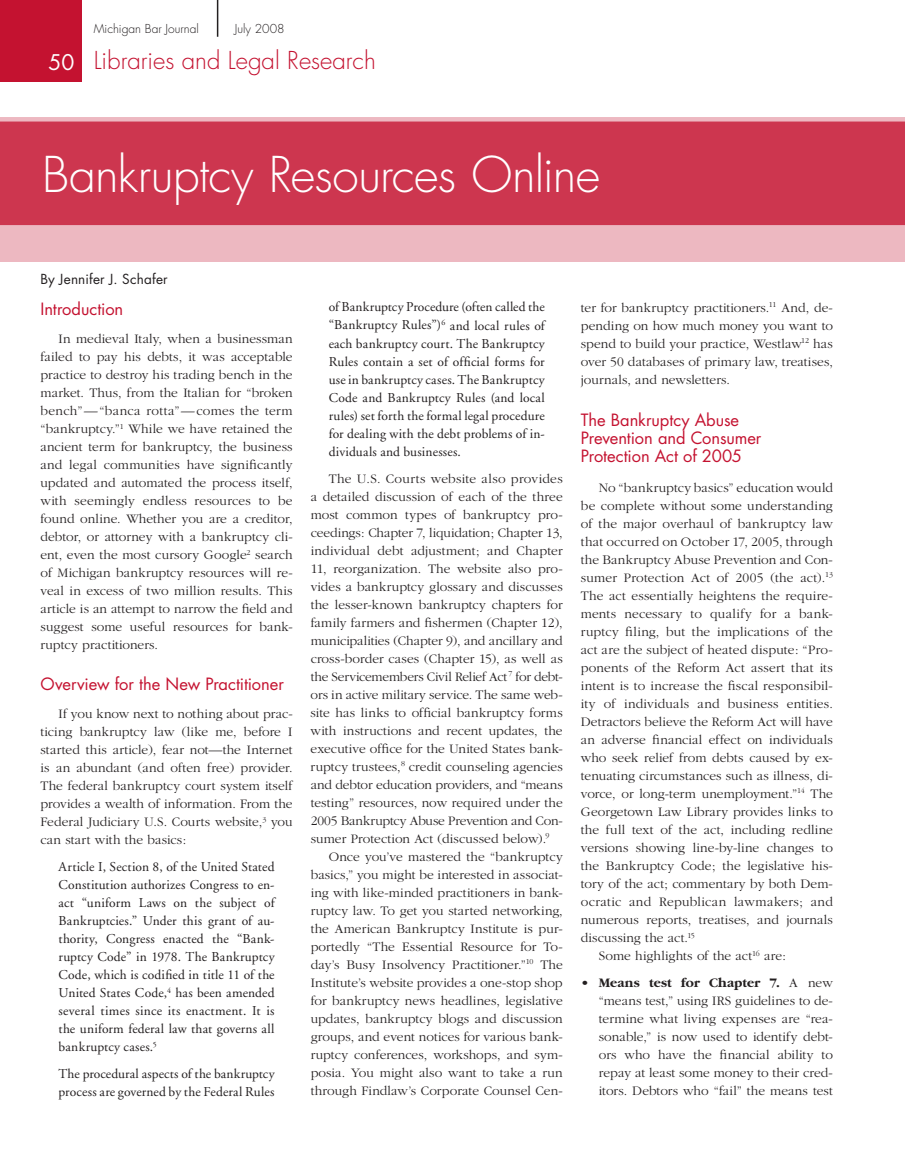
<style>
.page{position:relative;width:905px;height:1175px;background:#fff}
.page>*{position:absolute;margin:0;border:0;box-sizing:border-box;transform-origin:0 0}
.t1{font:300 48px "Futura";letter-spacing:-.015em;color:#fff}
.t2{font:300 24px "Futura";color:#c41230}
.t3{font:16.5px/18px "Futura";letter-spacing:-.005em;color:#c41230}
.t4{font:300 13.5px/18px "Garamond";letter-spacing:.005em;color:#231f20;text-align:justify}
.t5{font:13.5px/18px "Adobe Garamond";letter-spacing:.01em;color:#231f20;text-align:justify}
.t6{font:300 13.5px "Garamond";letter-spacing:-.015em;color:#231f20}
.t7{font:300 13.5px "Garamond";letter-spacing:.025em;color:#231f20}
.t8{font:13.5px "Futura";letter-spacing:.015em;color:#231f20}
.t9{font:300 12px "Futura";color:#231f20}
.s1{font-weight:400;font-size:21px;color:#fff}
.s2{font-weight:700}
</style>
<div class="page">
<div style="left:0;top:0;width:82px;height:82px;background:#c41230"></div>
<hr style="left:217px;top:0;width:1px;height:37px;background:#231f20">
<div style="left:0;top:225px;width:904px;height:36px;background:#edb8c1"></div>
<div style="left:0;top:117px;width:904px;height:109px;background:#cd364f"></div>
<p class="t9" style="left:94px;top:21px;width:106px">Michigan Bar Journal</p>
<p class="t9" style="left:235px;top:21px;width:51px">July 2008</p>
<h2 class="t2" style="left:49px;top:45px;width:329px"><span class="s1">50</span> Libraries and Legal Research</h2>
<h1 class="t1" style="left:42px;top:143px;width:559px">Bankruptcy Resources Online</h1>
<p class="t8" style="left:40px;top:269px;width:129px">By Jennifer J. Schafer</p>
<p class="t3" style="left:40px;top:299px;width:84px">Introduction</p>
<p class="t4" style="left:40px;top:330px;width:254px;text-indent:18px">In medieval Italy, when a businessman failed to pay his debts, it was acceptable practice to destroy his trading bench in the market. Thus, from the Italian for “broken bench”—“banca rotta”—comes the term “bankruptcy.”<sup>1</sup> While we have retained the ancient term for bankruptcy, the business and legal communities have significantly updated and automated the process itself, with seemingly endless resources to be found online. Whether you are a creditor, debtor, or attorney with a bankruptcy cli&shy;ent, even the most cursory Google<sup>2</sup> search of Michigan bankruptcy resources will re&shy;veal in excess of two million results. This article is an attempt to narrow the field and suggest some useful resources for bank&shy;ruptcy practitioners.</p>
<p class="t3" style="left:40px;top:674px;width:245px">Overview for the New Practitioner</p>
<p class="t4" style="left:40px;top:705px;width:254px;text-indent:18px">If you know next to nothing about prac&shy;ticing bankruptcy law (like me, before I started this article), fear not—the Internet is an abundant (and often free) provider.<br>The federal bankruptcy court system itself provides a wealth of information. From the Federal Judiciary U.S. Courts website,<sup>3</sup> you can start with the basics:</p>
<p class="t5" style="left:58px;top:858px;width:218px">Article I, Section 8, of the United Stated Constitution authorizes Congress to en&shy;act “uniform Laws on the subject of Bankruptcies.” Under this grant of au&shy;thority, Congress enacted the “Bank&shy;ruptcy Code” in 1978. The Bankruptcy Code, which is codified in title 11 of the United States Code,<sup>4</sup> has been amended several times since its enactment. It is the uniform federal law that governs all bankruptcy cases.<sup>5</sup></p>
<p class="t5" style="left:58px;top:1065px;width:217px">The procedural aspects of the bankruptcy process are governed by the Federal Rules</p>
<p class="t5" style="left:328px;top:298px;width:218px">of Bankruptcy Procedure (often called the “Bankruptcy Rules”)<sup>6</sup> and local rules of each bankruptcy court. The Bankruptcy Rules contain a set of official forms for use in bankruptcy cases. The Bankruptcy Code and Bankruptcy Rules (and local rules) set forth the formal legal procedure for dealing with the debt problems of in&shy;dividuals and businesses.</p>
<p class="t7" style="left:328px;top:471px;width:235px">The U.S. Courts website also provides</p>
<p class="t4" style="left:311px;top:487px;width:254px">a detailed discussion of each of the three</p>
<p class="t4" style="left:311px;top:505px;width:254px">most common types of bankruptcy pro-</p>
<p class="t4" style="left:311px;top:523px;width:254px">ceedings: Chapter 7, liquidation; Chapter 13,</p>
<p class="t4" style="left:311px;top:541px;width:254px">individual debt adjustment; and Chapter</p>
<p class="t4" style="left:311px;top:559px;width:254px">11, reorganization. The website also pro-</p>
<p class="t4" style="left:311px;top:577px;width:253px">vides a bankruptcy glossary and discusses</p>
<p class="t4" style="left:311px;top:595px;width:253px">the lesser-known bankruptcy chapters for</p>
<p class="t4" style="left:311px;top:613px;width:253px">family farmers and fishermen (Chapter 12),</p>
<p class="t4" style="left:311px;top:631px;width:253px">municipalities (Chapter 9), and ancillary and</p>
<p class="t4" style="left:311px;top:649px;width:253px">cross-border cases (Chapter 15), as well as</p>
<p class="t6" style="left:311px;top:669px;width:253px">the Servicemembers Civil Relief Act <sup>7</sup> for debt-</p>
<p class="t4" style="left:310px;top:685px;width:253px">ors in active military service. The same web-</p>
<p class="t4" style="left:310px;top:703px;width:253px">site has links to official bankruptcy forms</p>
<p class="t4" style="left:310px;top:721px;width:253px">with instructions and recent updates, the</p>
<p class="t4" style="left:310px;top:739px;width:254px">executive office for the United States bank-</p>
<p class="t4" style="left:310px;top:757px;width:253px">ruptcy trustees,<sup>8</sup> credit counseling agencies</p>
<p class="t4" style="left:311px;top:775px;width:253px">and debtor education providers, and “means</p>
<p class="t4" style="left:311px;top:793px;width:254px">testing” resources, now required under the</p>
<p class="t6" style="left:311px;top:813px;width:254px">2005 Bankruptcy Abuse Prevention and Con-</p>
<p class="t4" style="left:311px;top:829px;width:240px">sumer Protection Act (discussed below).<sup>9</sup></p>
<p class="t4" style="left:328px;top:847px;width:235px">Once you’ve mastered the “bankruptcy</p>
<p class="t4" style="left:311px;top:865px;width:254px">basics,” you might be interested in associat-</p>
<p class="t4" style="left:311px;top:883px;width:254px">ing with like-minded practitioners in bank-</p>
<p class="t4" style="left:311px;top:901px;width:253px">ruptcy law. To get you started networking,</p>
<p class="t4" style="left:311px;top:919px;width:254px">the American Bankruptcy Institute is pur-</p>
<p class="t4" style="left:311px;top:937px;width:254px">portedly “The Essential Resource for To-</p>
<p class="t4" style="left:311px;top:955px;width:253px">day’s Busy Insolvency Practitioner.”<sup>10</sup> The</p>
<p class="t4" style="left:310px;top:973px;width:253px">Institute’s website provides a one-stop shop</p>
<p class="t4" style="left:310px;top:991px;width:253px">for bankruptcy news headlines, legislative</p>
<p class="t4" style="left:310px;top:1009px;width:253px">updates, bankruptcy blogs and discussion</p>
<p class="t4" style="left:310px;top:1027px;width:254px">groups, and event notices for various bank-</p>
<p class="t4" style="left:310px;top:1045px;width:254px">ruptcy conferences, workshops, and sym-</p>
<p class="t4" style="left:310px;top:1063px;width:253px">posia. You might also want to take a run</p>
<p class="t4" style="left:310px;top:1081px;width:254px">through Findlaw’s Corporate Counsel Cen-</p>
<p class="t4" style="left:580px;top:299px;width:254px">ter for bankruptcy practitioners.<sup>11</sup> And, de&shy;pending on how much money you want to spend to build your practice, Westlaw<sup>12</sup> has over 50 databases of primary law, treatises, journals, and newsletters.</p>
<p class="t3" style="left:580px;top:410px;width:182px">The Bankruptcy Abuse<br>Prevention and Consumer<br>Protection Act of 2005</p>
<p class="t4" style="left:598px;top:479px;width:235px">No “bankruptcy basics” education would</p>
<p class="t4" style="left:581px;top:497px;width:253px">be complete without some understanding</p>
<p class="t4" style="left:581px;top:515px;width:253px">of the major overhaul of bankruptcy law</p>
<p class="t4" style="left:581px;top:533px;width:254px">that occurred on October 17, 2005, through</p>
<p class="t4" style="left:581px;top:551px;width:254px">the Bankruptcy Abuse Prevention and Con-</p>
<p class="t4" style="left:581px;top:569px;width:253px">sumer Protection Act of 2005 (the act).<sup>13</sup></p>
<p class="t4" style="left:580px;top:587px;width:254px">The act essentially heightens the require-</p>
<p class="t4" style="left:580px;top:605px;width:254px">ments necessary to qualify for a bank-</p>
<p class="t4" style="left:580px;top:623px;width:253px">ruptcy filing, but the implications of the</p>
<p class="t4" style="left:580px;top:641px;width:254px">act are the subject of heated dispute: “Pro-</p>
<p class="t4" style="left:580px;top:659px;width:253px">ponents of the Reform Act assert that its</p>
<p class="t4" style="left:580px;top:677px;width:254px">intent is to increase the fiscal responsibil-</p>
<p class="t4" style="left:580px;top:695px;width:253px">ity of individuals and business entities.</p>
<p class="t4" style="left:580px;top:713px;width:253px">Detractors believe the Reform Act will have</p>
<p class="t4" style="left:580px;top:731px;width:254px">an adverse financial effect on individuals</p>
<p class="t4" style="left:580px;top:749px;width:254px">who seek relief from debts caused by ex-</p>
<p class="t4" style="left:580px;top:767px;width:254px">tenuating circumstances such as illness, di-</p>
<p class="t4" style="left:580px;top:785px;width:253px">vorce, or long-term unemployment.”<sup>14</sup> The</p>
<p class="t4" style="left:581px;top:803px;width:253px">Georgetown Law Library provides links to</p>
<p class="t4" style="left:581px;top:821px;width:254px">the full text of the act, including redline</p>
<p class="t4" style="left:581px;top:839px;width:253px">versions showing line-by-line changes to</p>
<p class="t4" style="left:581px;top:857px;width:254px">the Bankruptcy Code; the legislative his-</p>
<p class="t4" style="left:581px;top:875px;width:254px">tory of the act; commentary by both Dem-</p>
<p class="t7" style="left:581px;top:894px;width:254px">ocratic and Republican lawmakers; and</p>
<p class="t4" style="left:581px;top:911px;width:254px">numerous reports, treatises, and journals</p>
<p class="t4" style="left:581px;top:929px;width:116px">discussing the act.<sup>15</sup></p>
<p class="t4" style="left:598px;top:947px;width:189px">Some highlights of the act<sup>16</sup> are:</p>
<p class="t4" style="left:599px;top:974px;width:235px;text-indent:-18px">• <span class="s2">Means test for Chapter 7.</span> A new “means test,” using IRS guidelines to de&shy;termine what living expenses are “rea&shy;sonable,” is now used to identify debt&shy;ors who have the financial ability to repay at least some money to their cred&shy;itors. Debtors who “fail” the means test</p>
</div>
